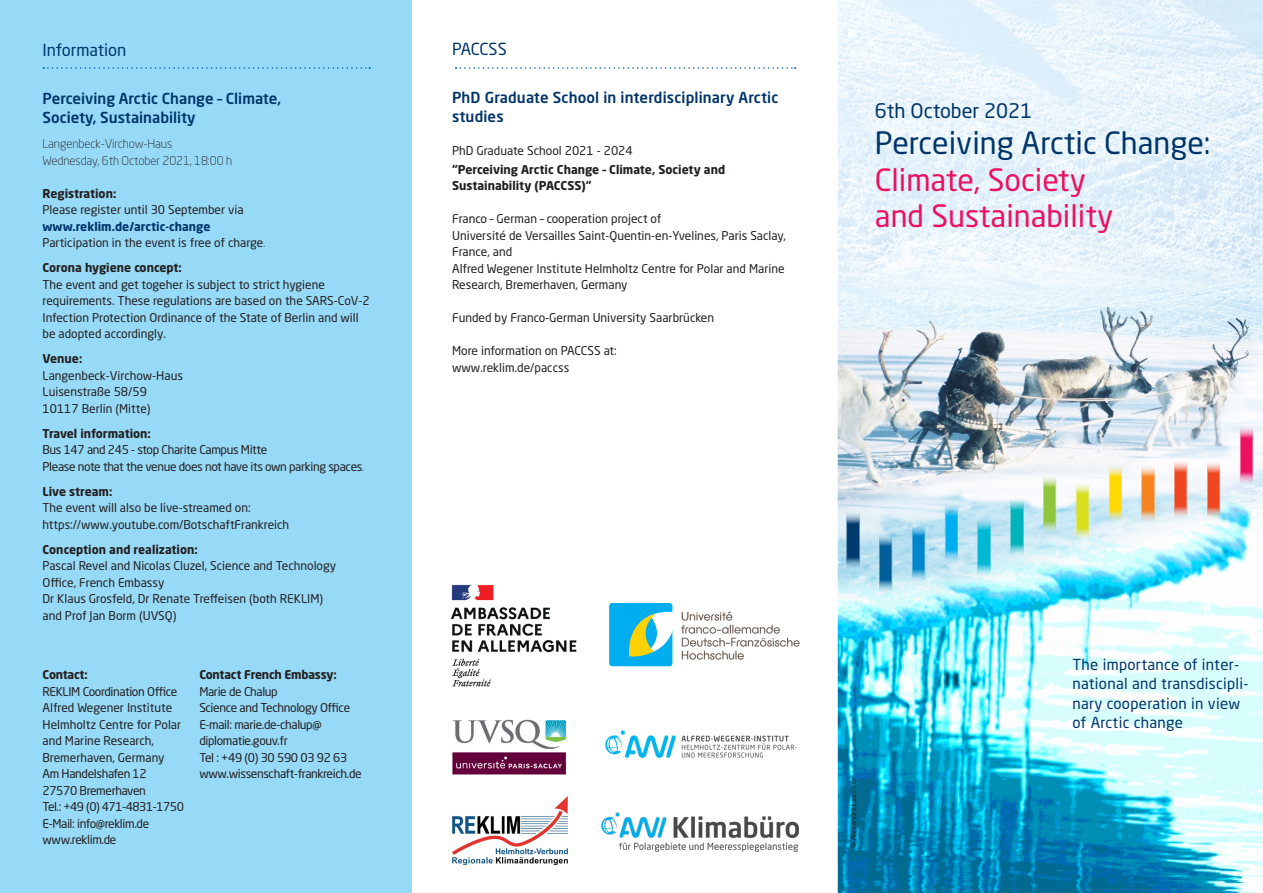
<style>
.page{position:relative;width:1263px;height:893px;background:#fff}
.page>*{position:absolute;margin:0;border:0;box-sizing:border-box;transform-origin:0 0}
.t1{font:30.3px "Neo Sans W1 G";color:#ec1161}
.t2{font:30.3px "Neo Sans W1 G";color:#00356a}
.t3{font:19.95px "Neo Sans W1 G";color:#00356a}
.Absatzformat_8{font:16.5px "Neo Sans W1 G";color:#00356a}
.Absatzformat_7{font:16.5px "Neo Sans W1 G";letter-spacing:-.015em;color:#00356a}
.Absatzformat_8-2{font:500 15px/19.5px "Neo Sans W1 G";color:#00356a}
.Absatzformat_8-3{font:15px/19.5px "Neo Sans W1 G";letter-spacing:.02em;color:#00356a}
.Absatzformat_7-2{font:12px/16.5px "Neo Sans W1 G";color:#231f20}
.Absatzformat_7-3{font:12px/16.5px "Neo Sans W1 G";letter-spacing:-.03em;color:#231f20}
.Absatzformat_7-4{font:700 12px/16.5px "Neo Sans W1 G";color:#231f20}
.light{font:12px "Neo Sans W1 G";letter-spacing:-.03em;color:#231f20}
.Absatzformat_7-5{font:300 12px/16.5px "Neo Sans W1 G";letter-spacing:-.01em;color:#231f20}
.Absatzformat_7-6{font:700 12px "Neo Sans W1 G";letter-spacing:-.02em;color:#231f20}
.Absatzformat_7-7{font:700 12px "Neo Sans W1 G";color:#00356a}
.Absatzformat_7-8{font:12px "Neo Sans W1 G";letter-spacing:-.04em;color:#231f20}
.light-2{font:700 12px "Neo Sans W1 G";color:#231f20}
.lauf{font:7.5px "Neo Sans W1 G";color:#231f20}
.s1{font-weight:300}
.s2{font-weight:700}
</style>
<div class="page">
<div style="left:0;top:0;width:411px;height:893px;background:#97daf8"></div>
<svg style="left:456px;top:67px;width:340px;height:2px"></svg>
<svg style="left:43px;top:67px;width:327px;height:2px"></svg>
<img style="left:838px;top:615px;width:425px;height:278px">
<img style="left:838px;top:0;width:425px;height:12px">
<img style="left:838px;top:12px;width:425px;height:603px">
<svg style="left:1141px;top:464px;width:14px;height:59px"></svg>
<svg style="left:1174px;top:459px;width:13px;height:60px"></svg>
<svg style="left:1207px;top:460px;width:13px;height:60px"></svg>
<svg style="left:1240px;top:425px;width:13px;height:60px"></svg>
<svg style="left:1109px;top:464px;width:13px;height:59px"></svg>
<svg style="left:1076px;top:481px;width:13px;height:60px"></svg>
<svg style="left:1043px;top:474px;width:13px;height:60px"></svg>
<svg style="left:1010px;top:497px;width:13px;height:60px"></svg>
<svg style="left:978px;top:518px;width:13px;height:59px"></svg>
<svg style="left:945px;top:503px;width:13px;height:60px"></svg>
<svg style="left:912px;top:523px;width:13px;height:59px"></svg>
<svg style="left:879px;top:534px;width:13px;height:59px"></svg>
<svg style="left:846px;top:511px;width:14px;height:59px"></svg>
<img style="left:453px;top:797px;width:114px;height:67px">
<img style="left:601px;top:812px;width:198px;height:40px">
<img style="left:452px;top:719px;width:114px;height:56px">
<img style="left:605px;top:730px;width:192px;height:28px">
<img style="left:450px;top:584px;width:127px;height:103px">
<div style="left:609px;top:603px;width:63px;height:63px;background:#00aeef;border-radius:3px"></div>
<svg style="left:629px;top:612px;width:44px;height:44px"></svg>
<svg style="left:681px;top:611px;width:119px;height:49px"></svg>
<p class="Absatzformat_8" style="left:43px;top:40px;width:85px">Information</p>
<p class="Absatzformat_8-2" style="left:43px;top:88px;width:240px">Perceiving Arctic Change – Climate,</p>
<p class="Absatzformat_8-2" style="left:43px;top:107px;width:155px">Society, Sustainability</p>
<p class="Absatzformat_7-5" style="left:43px;top:135px;width:191px">Langenbeck-Virchow-Haus<br>Wednesday, 6th October 2021, 18:00 h</p>
<p class="Absatzformat_7-4" style="left:43px;top:185px;width:75px">Registration:</p>
<p class="Absatzformat_7-2" style="left:43px;top:201px;width:203px">Please register until 30 September via</p>
<p class="Absatzformat_7-7" style="left:43px;top:218px;width:169px">www.reklim.de/arctic-change</p>
<p class="Absatzformat_7-2" style="left:43px;top:234px;width:224px">Participation in the event is free of charge<span class="s1">.</span></p>
<p class="Absatzformat_7-2" style="left:43px;top:259px;width:329px"><span class="s2">Corona hygiene concept:<br></span>The event and get togeher is subject to strict hygiene requirements. These regulations are based on the SARS-CoV-2<br>Infection Protection Ordinance of the State of Berlin and will be adopted accordingly.</p>
<p class="Absatzformat_7-4" style="left:43px;top:350px;width:41px">Venue:</p>
<p class="Absatzformat_7-2" style="left:43px;top:367px;width:142px">Langenbeck-Virchow-Haus</p>
<p class="Absatzformat_7-2" style="left:43px;top:383px;width:106px">Luisenstraße 58/59</p>
<p class="Absatzformat_7-2" style="left:43px;top:400px;width:110px">10117 Berlin (Mitte)</p>
<p class="light-2" style="left:43px;top:425px;width:110px">Travel information:</p>
<p class="light" style="left:43px;top:442px;width:226px">Bus 147 and 245 - stop Charite Campus Mitte</p>
<p class="light" style="left:43px;top:459px;width:323px">Please note that the venue does not have its own parking spaces<span class="s1">.</span></p>
<p class="Absatzformat_7-4" style="left:43px;top:483px;width:71px">Live stream:</p>
<p class="Absatzformat_7-2" style="left:43px;top:499px;width:248px">The event will also be live-streamed on: https://www.youtube.com/BotschaftFrankreich</p>
<p class="Absatzformat_7-4" style="left:43px;top:541px;width:157px">Conception and realization:</p>
<p class="Absatzformat_7-2" style="left:43px;top:557px;width:295px">Pascal Revel and Nicolas Cluzel, Science and Technology<br>Office, French Embassy</p>
<p class="Absatzformat_7-2" style="left:43px;top:590px;width:282px">Dr Klaus Grosfeld, Dr Renate Treffeisen (both REKLIM)</p>
<p class="Absatzformat_7-2" style="left:43px;top:607px;width:135px">and Prof Jan Borm (UVSQ)</p>
<p class="Absatzformat_7-6" style="left:43px;top:667px;width:47px">Contact:</p>
<p class="Absatzformat_7-2" style="left:43px;top:683px;width:140px">REKLIM Coordination Office<br>Alfred Wegener Institute<br>Helmholtz Centre for Polar and Marine Research,<br>Bremerhaven, Germany</p>
<p class="Absatzformat_7-3" style="left:43px;top:765px;width:106px">Am Handelshafen 12</p>
<p class="Absatzformat_7-3" style="left:43px;top:782px;width:105px">27570 Bremerhaven</p>
<p class="Absatzformat_7-8" style="left:43px;top:799px;width:143px">Tel.: +49 (0) 471-4831-1750</p>
<p class="Absatzformat_7-3" style="left:43px;top:815px;width:108px">E-Mail: info@reklim.de www.reklim.de</p>
<p class="Absatzformat_7-6" style="left:199px;top:667px;width:139px">Contact French Embassy:</p>
<p class="Absatzformat_7-3" style="left:199px;top:683px;width:80px">Marie de Chalup</p>
<p class="Absatzformat_7-3" style="left:199px;top:699px;width:152px">Science and Technology Office</p>
<p class="Absatzformat_7-3" style="left:199px;top:716px;width:124px">E-mail: marie.de-chalup@ diplomatie.gouv.fr</p>
<p class="Absatzformat_7-3" style="left:199px;top:749px;width:150px">Tel : +49 (0) 30 590 03 92 63</p>
<p class="Absatzformat_7-3" style="left:199px;top:765px;width:164px">www.wissenschaft-frankreich.de</p>
<p class="Absatzformat_7" style="left:452px;top:39px;width:56px">PACCSS</p>
<p class="Absatzformat_8-2" style="left:452px;top:87px;width:328px">PhD Graduate School in interdisciplinary Arctic studies</p>
<p class="Absatzformat_7-2" style="left:452px;top:142px;width:182px">PhD Graduate School 2021 - 2024</p>
<p class="Absatzformat_7-4" style="left:452px;top:161px;width:275px">“Perceiving Arctic Change – Climate, Society and<br>Sustainability (PACCSS)“</p>
<p class="Absatzformat_7-2" style="left:452px;top:210px;width:211px">Franco – German – cooperation project of</p>
<p class="Absatzformat_7-2" style="left:452px;top:227px;width:335px">Université de Versailles Saint-Quentin-en-Yvelines, Paris Saclay,<br>France, and</p>
<p class="Absatzformat_7-2" style="left:452px;top:260px;width:334px">Alfred Wegener Institute Helmholtz Centre for Polar and Marine<br>Research, Bremerhaven, Germany</p>
<p class="Absatzformat_7-2" style="left:452px;top:309px;width:264px">Funded by Franco-German University Saarbrücken</p>
<p class="Absatzformat_7-2" style="left:452px;top:342px;width:166px">More information on PACCSS at: www.reklim.de/paccss</p>
<p class="t3" style="left:875px;top:98px;width:159px">6th October 2021</p>
<p class="t2" style="left:875px;top:125px;width:337px">Perceiving Arctic Change:</p>
<p class="t1" style="left:875px;top:161px;width:212px">Climate, Society</p>
<p class="t1" style="left:875px;top:197px;width:240px">and Sustainability</p>
<p class="lauf" style="left:849px;top:848px;width:72px;rotate:-90deg">© Alexandra Lavrillier</p>
<p class="Absatzformat_8-3" style="left:1072px;top:654px;width:178px">The importance of inter&shy;national and transdiscipli&shy;nary cooperation in view of Arctic change</p>
</div>
